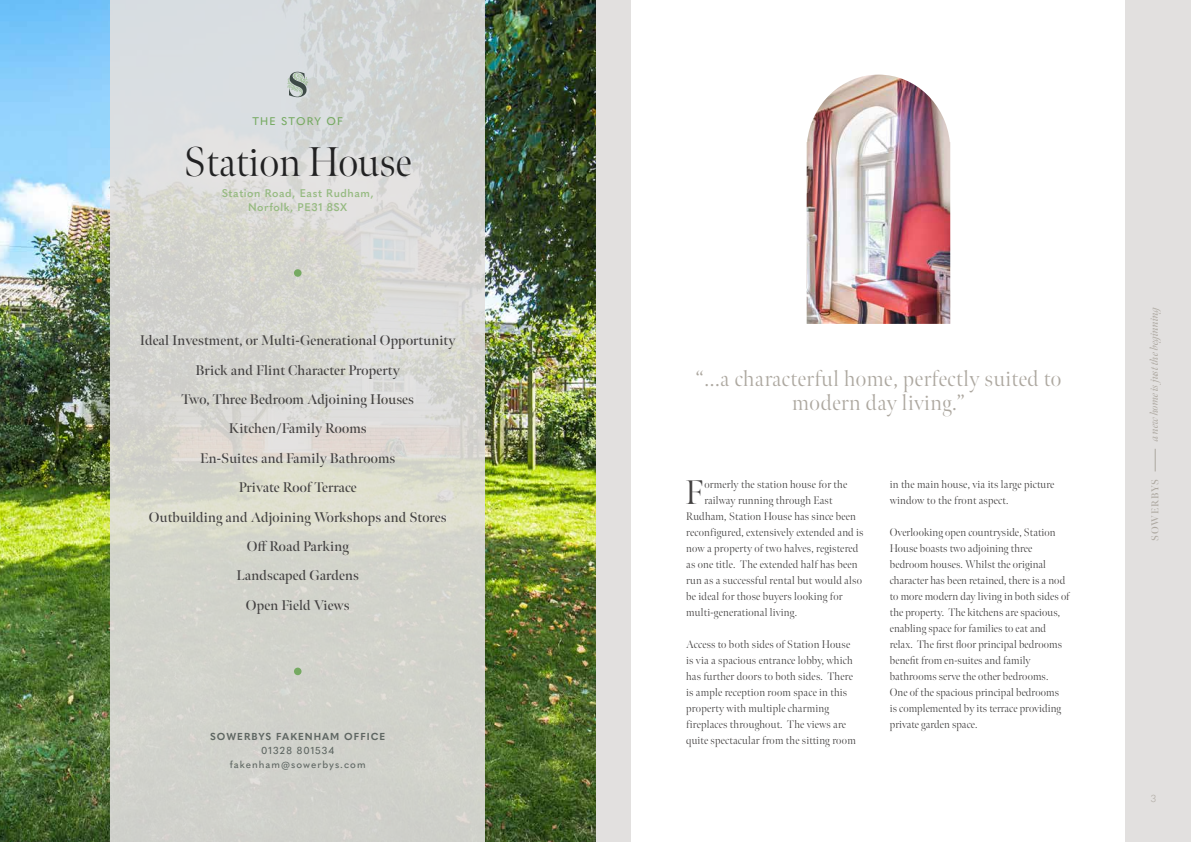
<style>
.page{position:relative;width:1191px;height:842px;background:#fff}
.page>*{position:absolute;margin:0;border:0;box-sizing:border-box;transform-origin:0 0}
.t1{font:300 41.5px "Meno Banner";color:#222223}
.t2{font:300 34px "Meno Banner";color:#434141}
.t3{font:300 22px/24px "Meno Banner";letter-spacing:.025em;color:#ada8a0;text-align:center}
.t4{font:600 14px/29.3px "Meno Banner";letter-spacing:.01em;color:#434141;text-align:center}
.t5{font:300 11px/16px "Meno Banner";letter-spacing:.01em;color:#434141}
.t6{font:600 11px/14px "Quasimoda";letter-spacing:.05em;color:#96ba81;text-align:center}
.t7{font:italic 11px "Meno Banner";letter-spacing:-.01em;color:#ada8a0}
.t8{font:500 11px "Quasimoda";letter-spacing:.1em;color:#76aa62}
.t9{font:500 10px/14px "Quasimoda";letter-spacing:.1em;color:#5e6662;text-align:center}
.t10{font:700 10px "Quasimoda";letter-spacing:.1em;color:#5e6662}
.t11{font:600 10px "Meno Banner";letter-spacing:.08em;color:#ada8a0}
.t12{font:300 10px "Quasimoda";color:#ada8a0}
</style>
<div class="page">
<div style="left:595px;top:0;width:596px;height:842px;background:#e2e0df"></div>
<svg style="left:1155px;top:449px;width:1px;height:22px"></svg>
<img style="left:0;top:0;width:595px;height:842px">
<div style="left:111px;top:0;width:374px;height:842px;background:linear-gradient(to bottom,#d9dbda,#d2d2c8)"></div>
<div style="left:294px;top:269px;width:7px;height:8px;background:#76aa62;border-radius:50%"></div>
<div style="left:294px;top:668px;width:7px;height:7px;background:#76aa62;border-radius:50%"></div>
<svg style="left:287px;top:72px;width:21px;height:25px"></svg>
<div style="left:631px;top:0;width:494px;height:842px;background:#fff"></div>
<img style="left:806px;top:75px;width:144px;height:249px">
<p class="t8" style="left:252px;top:113px;width:92px">THE STORY OF</p>
<h1 class="t1" style="left:184px;top:137px;width:229px">Station House</h1>
<p class="t6" style="left:222px;top:186px;width:154px">Station Road, East Rudham,<br>Norfolk, PE31 8SX</p>
<p class="t4" style="left:140px;top:326px;width:317px">Ideal Investment, or Multi-Generational Opportunity<br>Brick and Flint Character Property<br>Two, Three Bedroom Adjoining Houses<br>Kitchen/Family Rooms<br>En-Suites and Family Bathrooms<br>Private Roof Terrace<br>Outbuilding and Adjoining Workshops and Stores<br>Off Road Parking<br>Landscaped Gardens<br>Open Field Views</p>
<p class="t10" style="left:210px;top:728px;width:177px">SOWERBYS FAKENHAM OFFICE</p>
<p class="t9" style="left:230px;top:742px;width:137px">01328 801534 fakenham@sowerbys.com</p>
<h3 class="t3" style="left:695px;top:367px;width:367px">“...a characterful home, perfectly suited to modern day living.”</h3>
<h2 class="t2" style="left:685px;top:472px;width:20px">F</h2>
<p class="t5" style="left:704px;top:477px;width:144px">ormerly the station house for the</p>
<p class="t5" style="left:704px;top:493px;width:130px">railway running through East</p>
<p class="t5" style="left:686px;top:509px;width:171px">Rudham, Station House has since been</p>
<p class="t5" style="left:686px;top:525px;width:179px">reconfigured, extensively extended and is</p>
<p class="t5" style="left:686px;top:541px;width:174px">now a property of two halves, registered</p>
<p class="t5" style="left:686px;top:557px;width:173px">as one title. The extended half has been</p>
<p class="t5" style="left:686px;top:573px;width:177px">run as a successful rental but would also</p>
<p class="t5" style="left:686px;top:589px;width:158px">be ideal for those buyers looking for</p>
<p class="t5" style="left:686px;top:605px;width:112px">multi-generational living.</p>
<p class="t5" style="left:686px;top:637px;width:171px">Access to both sides of Station House is via a spacious entrance lobby, which has further doors to both sides. There is ample reception room space in this property with multiple charming fireplaces throughout. The views are quite spectacular from the sitting room</p>
<p class="t5" style="left:889px;top:477px;width:166px">in the main house, via its large picture window to the front aspect.</p>
<p class="t5" style="left:889px;top:525px;width:181px">Overlooking open countryside, Station House boasts two adjoining three bedroom houses. Whilst the original character has been retained, there is a nod to more modern day living in both sides of the property. The kitchens are spacious, enabling space for families to eat and relax. The first floor principal bedrooms benefit from en-suites and family bathrooms serve the other bedrooms.<br>One of the spacious principal bedrooms<br>is complemented by its terrace providing private garden space.</p>
<p class="t7" style="left:1147px;top:441px;width:138px;rotate:-90deg">a new home is just the beginning</p>
<p class="t11" style="left:1149px;top:541px;width:63px;rotate:-90deg">SOWERBYS</p>
<p class="t12" style="left:1150px;top:791px;width:7px">3</p>
</div>
